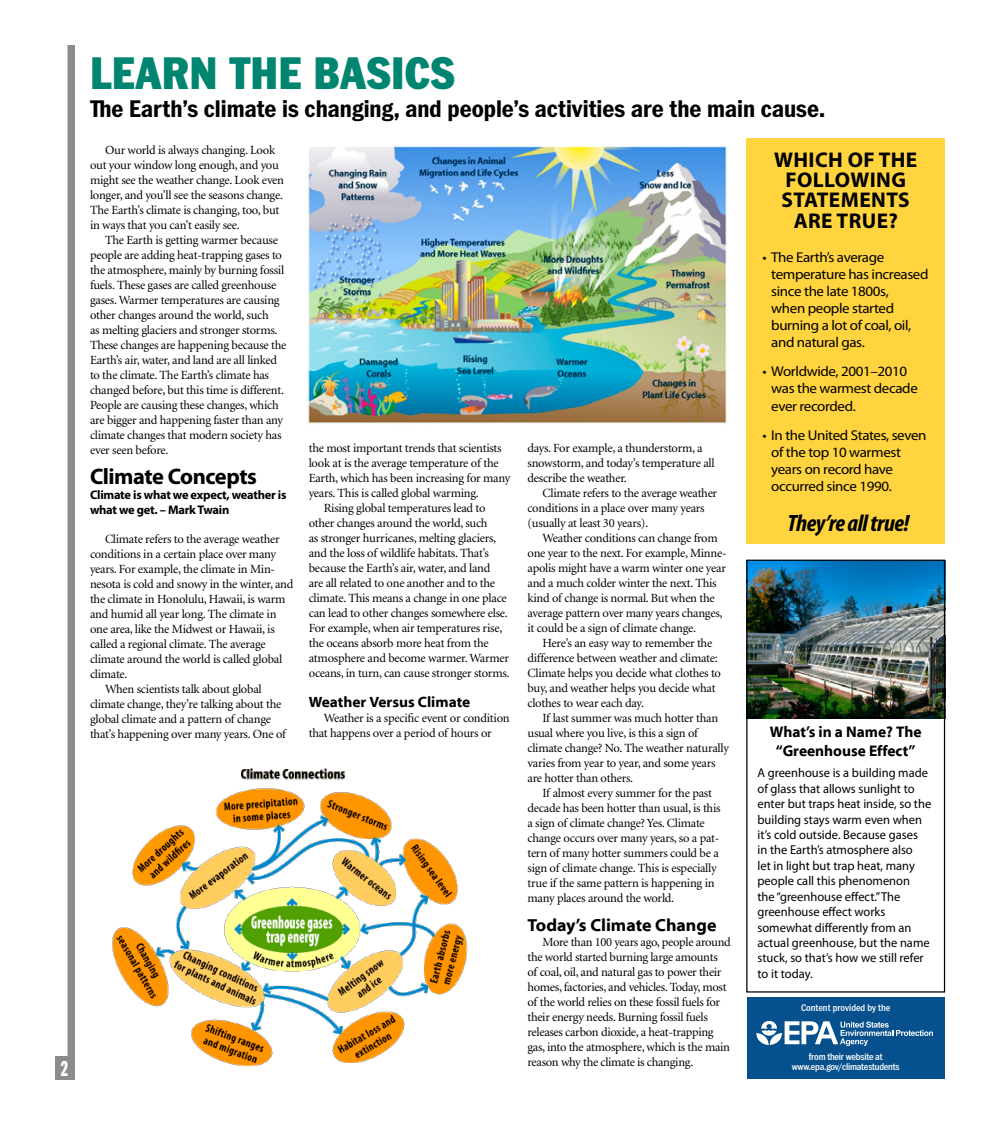
<style>
.page{position:relative;width:990px;height:1125px;background:#fff}
.page>*{position:absolute;margin:0;border:0;box-sizing:border-box;transform-origin:0 0}
.t1{font:900 47.5px "Franklin ITC Narrow";color:#008670}
.t2{font:700 25px "Franklin ITC Narrow";color:#000}
.t3{font:italic 700 condensed 23.75px "Myriad Pro";letter-spacing:-.02em;color:#000;scale:1.05 1}
.t4{font:700 22.5px "Myriad Pro";letter-spacing:-.02em;color:#000}
.t5{font:900 22.5px "Franklin ITC Cond";color:#fff;scale:.8 1}
.t6{font:700 21.38px/20.1px "Myriad Pro";letter-spacing:.02em;color:#000}
.t7{font:700 17.5px "Myriad Web Pro";color:#000}
.t8{font:700 15.38px/18.5px "Myriad Web Pro";color:#000;text-align:center}
.t9{font:700 15px "Myriad Web Pro";color:#000}
.t10{font:14.25px/17.1px "Myriad Pro";letter-spacing:-.025em;color:#000;scale:1.05 1}
.t11{font:12.88px/15.4px "Myriad Pro";color:#000}
.t12{font:12.5px/15px "Minion";letter-spacing:-.02em;color:#000}
.t13{font:700 12.5px/15px "Myriad Pro";letter-spacing:-.02em;color:#000}
.t14{font:500 10px/10px "Franklin ITC Narrow";letter-spacing:-.02em;color:#fff;text-align:center}
.t15{font:500 10px "Franklin ITC Narrow";color:#fff}
.s1{font-family:"Minion Pro"}
</style>
<div class="page">
<div style="left:68px;top:45px;width:7px;height:1035px;background:#8c8c8c"></div>
<div style="left:55px;top:1057px;width:19px;height:23px;background:#8c8c8c"></div>
<img style="left:112px;top:768px;width:356px;height:299px">
<img style="left:308px;top:145px;width:419px;height:279px">
<div style="left:746px;top:138px;width:199px;height:406px;background:#ffd43f"></div>
<img style="left:748px;top:562px;width:195px;height:157px">
<div style="left:746px;top:560px;width:199px;height:433px;border:1px solid #000"></div>
<div style="left:747px;top:998px;width:198px;height:81px;background:#05508d"></div>
<svg style="left:756px;top:1021px;width:177px;height:25px"></svg>
<h3 class="t5" style="left:61px;top:1056px;width:10px">2</h3>
<h1 class="t1" style="left:90px;top:46px;width:367px">LEARN THE BASICS</h1>
<h2 class="t2" style="left:90px;top:94px;width:737px">The Earth’s climate is changing, and people’s activities are the main cause.</h2>
<p class="t12" style="left:90px;top:143px;width:196px;text-indent:15px"><span class="s1">O</span>ur world is always changing. Look out your window long enough, and you might see the weather change. Look even longer, and you’ll see the seasons change.<br>The Earth’s climate is changing, too, but in ways that you can’t easily see.</p>
<p class="t12" style="left:90px;top:233px;width:198px;text-indent:15px">The Earth is getting warmer because people are adding heat-trapping gases to the atmosphere, mainly by burning fossil fuels. These gases are called greenhouse gases. Warmer temperatures are causing other changes around the world, such<br>as melting glaciers and stronger storms.<br>These changes are happening because the Earth’s air, water, and land are all linked to the climate. The Earth’s climate has changed before, but this time is different.<br>People are causing these changes, which are bigger and happening faster than any climate changes that modern society has ever seen before.</p>
<h3 class="t4" style="left:90px;top:462px;width:168px">Climate Concepts</h3>
<p class="t13" style="left:90px;top:487px;width:198px">Climate is what we expect, weather is what we get. – Mark Twain</p>
<p class="t12" style="left:105px;top:532px;width:176px">Climate refers to the average weather</p>
<p class="t12" style="left:90px;top:547px;width:188px">conditions in a certain place over many</p>
<p class="t12" style="left:90px;top:562px;width:187px">years. For example, the climate in Min-</p>
<p class="t12" style="left:90px;top:577px;width:205px">nesota is cold and snowy in the winter, and</p>
<p class="t12" style="left:90px;top:592px;width:197px">the climate in Honolulu, Hawaii, is warm</p>
<p class="t12" style="left:90px;top:607px;width:188px">and humid all year long. The climate in</p>
<p class="t12" style="left:90px;top:622px;width:186px">one area, like the Midwest or Hawaii, is</p>
<p class="t12" style="left:90px;top:637px;width:177px">called a regional climate. The average</p>
<p class="t12" style="left:90px;top:652px;width:194px">climate around the world is called global</p>
<p class="t12" style="left:90px;top:667px;width:39px">climate.</p>
<p class="t12" style="left:105px;top:682px;width:158px">When scientists talk about global</p>
<p class="t12" style="left:90px;top:697px;width:193px">climate change, they’re talking about the</p>
<p class="t12" style="left:90px;top:712px;width:183px">global climate and a pattern of change</p>
<p class="t12" style="left:90px;top:727px;width:197px">that’s happening over many years. One of</p>
<p class="t12" style="left:309px;top:441px;width:194px">the most important trends that scientists</p>
<p class="t12" style="left:309px;top:456px;width:192px">look at is the average temperature of the</p>
<p class="t12" style="left:309px;top:471px;width:203px">Earth, which has been increasing for many</p>
<p class="t12" style="left:309px;top:486px;width:172px">years. This is called global warming.</p>
<p class="t12" style="left:324px;top:501px;width:163px">Rising global temperatures lead to</p>
<p class="t12" style="left:309px;top:516px;width:180px">other changes around the world, such</p>
<p class="t12" style="left:309px;top:531px;width:189px">as stronger hurricanes, melting glaciers,</p>
<p class="t12" style="left:309px;top:546px;width:182px">and the loss of wildlife habitats. That’s</p>
<p class="t12" style="left:309px;top:561px;width:183px">because the Earth’s air, water, and land</p>
<p class="t12" style="left:309px;top:576px;width:188px">are all related to one another and to the</p>
<p class="t12" style="left:309px;top:591px;width:200px">climate. This means a change in one place</p>
<p class="t12" style="left:309px;top:606px;width:201px">can lead to other changes somewhere else.</p>
<p class="t12" style="left:309px;top:621px;width:195px">For example, when air temperatures rise,</p>
<p class="t12" style="left:309px;top:636px;width:181px">the oceans absorb more heat from the</p>
<p class="t12" style="left:309px;top:651px;width:202px">atmosphere and become warmer. Warmer</p>
<p class="t12" style="left:309px;top:666px;width:202px">oceans, in turn, can cause stronger storms.</p>
<p class="t9" style="left:309px;top:694px;width:163px">Weather Versus Climate</p>
<p class="t12" style="left:309px;top:711px;width:202px;text-indent:15px">Weather is a specific event or condition that happens over a period of hours or</p>
<p class="t12" style="left:528px;top:441px;width:189px">days. For example, a thunderstorm, a snowstorm, and today’s temperature all describe the weather.</p>
<p class="t12" style="left:528px;top:486px;width:191px;text-indent:15px">Climate refers to the average weather conditions in a place over many years (usually at least 30 years).</p>
<p class="t12" style="left:528px;top:531px;width:201px;text-indent:15px">Weather conditions can change from one year to the next. For example, Minne&shy;apolis might have a warm winter one year and a much colder winter the next. This kind of change is normal. But when the average pattern over many years changes, it could be a sign of climate change.</p>
<p class="t12" style="left:528px;top:636px;width:195px;text-indent:15px">Here’s an easy way to remember the difference between weather and climate:<br>Climate helps you decide what clothes to buy, and weather helps you decide what clothes to wear each day.</p>
<p class="t12" style="left:528px;top:711px;width:203px;text-indent:15px">If last summer was much hotter than usual where you live, is this a sign of climate change? No. The weather naturally varies from year to year, and some years are hotter than others.</p>
<p class="t12" style="left:528px;top:786px;width:195px;text-indent:15px">If almost every summer for the past decade has been hotter than usual, is this a sign of climate change? Yes. Climate change occurs over many years, so a pat&shy;tern of many hotter summers could be a sign of climate change. This is especially true if the same pattern is happening in many places around the world.</p>
<h3 class="t7" style="left:528px;top:915px;width:190px">Today’s Climate Change</h3>
<p class="t12" style="left:528px;top:935px;width:205px;text-indent:15px">More than 100 years ago, people around the world started burning large amounts<br>of coal, oil, and natural gas to power their homes, factories, and vehicles. Today, most of the world relies on these fossil fuels for their energy needs. Burning fossil fuels releases carbon dioxide, a heat-trapping gas, into the atmosphere, which is the main reason why the climate is changing.</p>
<h3 class="t6" style="left:782px;top:149px;width:135px;text-indent:-8px">Which of the following stateme</h3>
<h3 class="t6" style="left:794px;top:189px;width:106px;text-align:right">nts<br>are true?</h3>
<p class="t10" style="left:771px;top:248px;width:151px;text-indent:-9px">• The Earth’s average temperature has increased since the late 1800s,<br>when people started burning a lot of coal, oil, and natural gas.</p>
<p class="t10" style="left:771px;top:363px;width:141px;text-indent:-9px">• Worldwide, 2001–2010 was the warmest decade ever recorded.</p>
<p class="t10" style="left:771px;top:426px;width:149px;text-indent:-9px">• In the United States, seven of the top 10 warmest years on record have occurred since 1990.</p>
<h3 class="t3" style="left:788px;top:508px;width:118px">They’re all true!</h3>
<p class="t8" style="left:770px;top:723px;width:153px">What’s in a Name? The “Greenhouse Effect”</p>
<p class="t11" style="left:758px;top:765px;width:175px">A greenhouse is a building made of glass that allows sunlight to enter but traps heat inside, so the building stays warm even when it’s cold outside. Because gases<br>in the Earth’s atmosphere also<br>let in light but trap heat, many people call this phenomenon<br>the “greenhouse effect.”The greenhouse effect works somewhat differently from an actual greenhouse, but the name stuck, so that’s how we still refer to it today.</p>
<p class="t15" style="left:801px;top:1003px;width:91px">Content provided by the</p>
<p class="t14" style="left:792px;top:1052px;width:109px">from their website at www.epa.gov/climatestudents</p>
</div>
